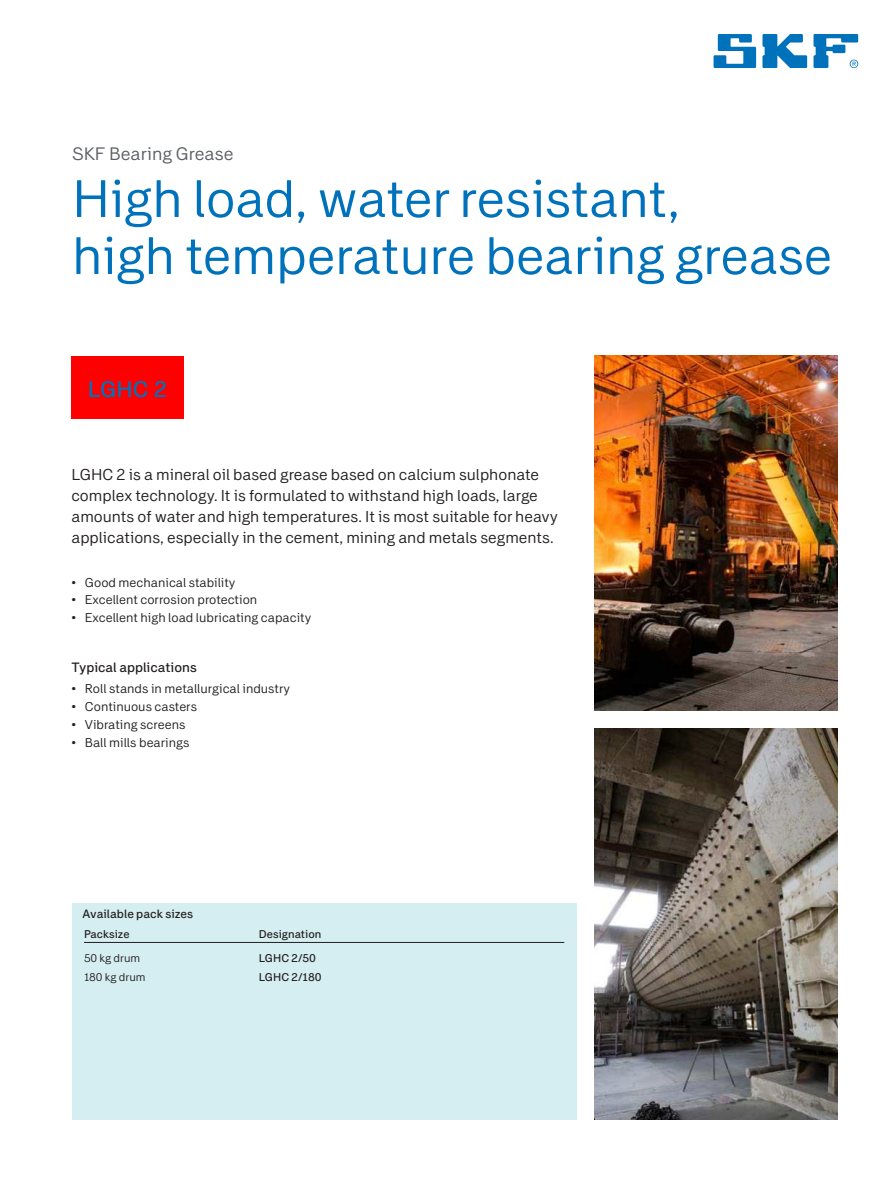
<style>
.page{position:relative;width:893px;height:1191px;background:#fff}
.page>*{position:absolute;margin:0;border:0;box-sizing:border-box;transform-origin:0 0}
.t1{font:52.5px/57px "SKF Sans";letter-spacing:-.005em;color:#0072bc}
.t2{font:500 22.5px "SKF Sans";color:#0072bc}
.t3{font:18px "SKF Sans";color:#5c5f64}
.t4{font:15.75px/21px "SKF Sans";color:#231f20}
.t5{font:500 13.5px "SKF Sans";color:#231f20}
.t6{font:12.75px "SKF Sans";color:#231f20}
.t7{font:500 12px "SKF Sans";color:#231f20}
.t8{font:500 11.25px "SKF Sans";color:#231f20}
.t9{font:11.25px "SKF Sans";color:#231f20}
</style>
<div class="page">
<svg style="left:713px;top:34px;width:43px;height:34px"></svg>
<svg style="left:762px;top:34px;width:45px;height:34px"></svg>
<svg style="left:813px;top:34px;width:45px;height:34px"></svg>
<img style="left:594px;top:356px;width:243px;height:355px">
<img style="left:594px;top:729px;width:243px;height:391px">
<div style="left:71px;top:356px;width:113px;height:63px;background:#f00"></div>
<div style="left:72px;top:903px;width:504px;height:217px;background:#d5eef1"></div>
<hr style="left:84px;top:942px;width:175px;height:1px;background:#231f20">
<hr style="left:259px;top:942px;width:305px;height:1px;background:#231f20">
<p class="t3" style="left:72px;top:146px;width:163px">SKF Bearing Grease</p>
<h1 class="t1" style="left:72px;top:174px;width:761px">High load, water resistant,<br>high temperature bearing grease</h1>
<h2 class="t2" style="left:88px;top:380px;width:81px">LGHC 2</h2>
<p class="t4" style="left:71px;top:465px;width:488px">LGHC 2 is a mineral oil based grease based on calcium sulphonate complex technology. It is formulated to withstand high loads, large amounts of water and high temperatures. It is most suitable for heavy applications, especially in the cement, mining and metals segments.</p>
<p class="t6" style="left:71px;top:577px;width:166px">• Good mechanical stability</p>
<p class="t6" style="left:71px;top:595px;width:187px">• Excellent corrosion protection</p>
<p class="t6" style="left:71px;top:612px;width:241px">• Excellent high load lubricating capacity</p>
<p class="t5" style="left:71px;top:662px;width:127px">Typical applications</p>
<p class="t6" style="left:71px;top:684px;width:220px">• Roll stands in metallurgical industry</p>
<p class="t6" style="left:71px;top:701px;width:127px">• Continuous casters</p>
<p class="t6" style="left:71px;top:719px;width:115px">• Vibrating screens</p>
<p class="t6" style="left:71px;top:737px;width:119px">• Ball mills bearings</p>
<p class="t7" style="left:83px;top:909px;width:112px">Available pack sizes</p>
<p class="t8" style="left:84px;top:929px;width:47px">Packsize</p>
<p class="t8" style="left:259px;top:929px;width:64px">Designation</p>
<p class="t9" style="left:84px;top:953px;width:58px">50 kg drum</p>
<p class="t8" style="left:259px;top:953px;width:59px">LGHC 2/50</p>
<p class="t9" style="left:84px;top:973px;width:63px">180 kg drum</p>
<p class="t8" style="left:259px;top:973px;width:64px">LGHC 2/180</p>
</div>
